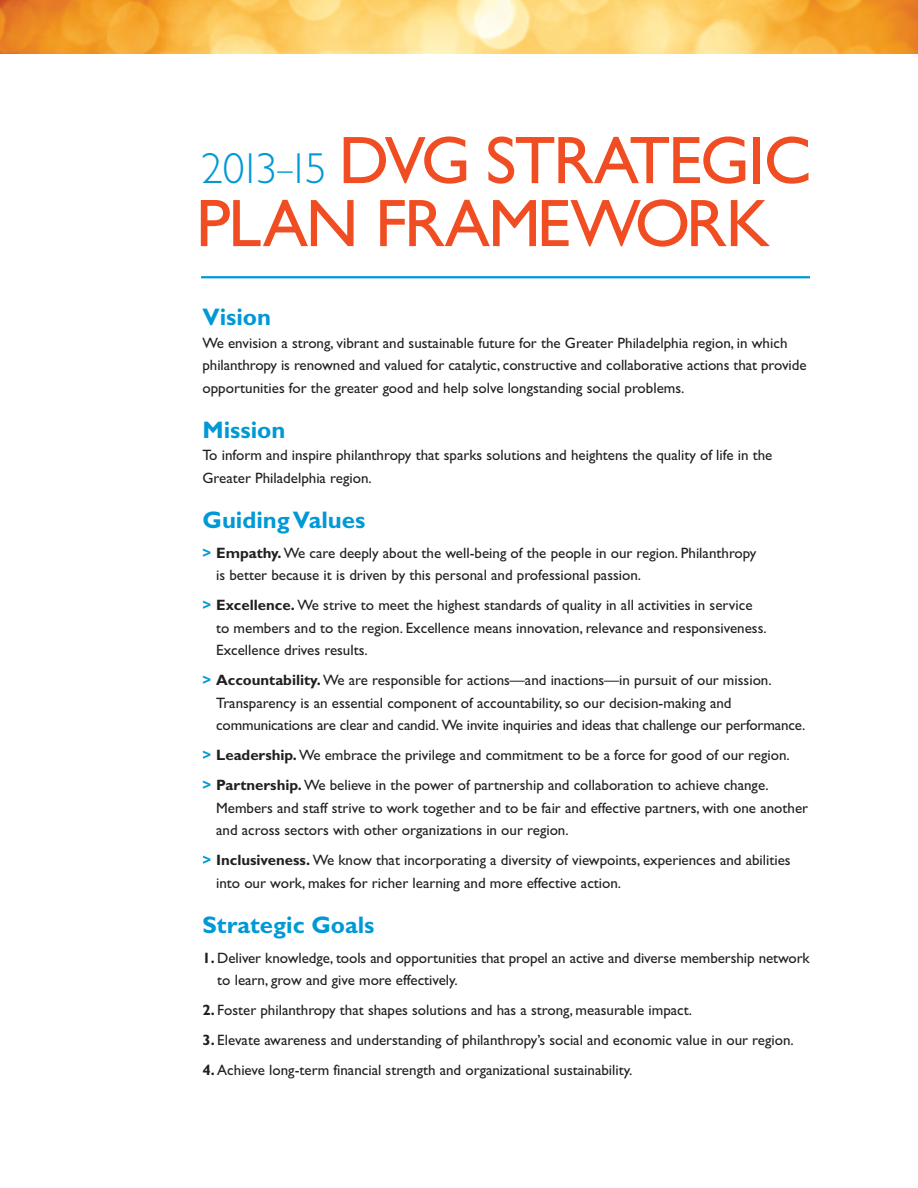
<style>
.page{position:relative;width:918px;height:1188px;background:#fff}
.page>*{position:absolute;margin:0;border:0;box-sizing:border-box;transform-origin:0 0}
.t1{font:67.5px/63px "Gill Sans";letter-spacing:-.03em;color:#f04d22}
.t2{font:700 24px "Gill Sans";color:#0099d5}
.t3{font:15px/22.5px "Gill Sans";color:#231f20}
.s1{font-weight:300;font-size:43.5px;color:#0099d5}
.s2{font-weight:700;color:#0099d5}
.s3{font-weight:700}
</style>
<div class="page">
<hr style="left:201px;top:276px;width:609px;height:2px;background:#0099d5">
<img style="left:0;top:0;width:918px;height:54px">
<h1 class="t1" style="left:196px;top:128px;width:617px"><span class="s1">2013–15</span> DVG STRATEGIC<br>PLAN FRAMEWORK</h1>
<h2 class="t2" style="left:202px;top:308px;width:70px">Vision</h2>
<p class="t3" style="left:202px;top:331px;width:606px">We envision a strong, vibrant and sustainable future for the Greater Philadelphia region, in which philanthropy is renowned and valued for catalytic, constructive and collaborative actions that provide opportunities for the greater good and help solve longstanding social problems.</p>
<h2 class="t2" style="left:202px;top:420px;width:84px">Mission</h2>
<p class="t3" style="left:202px;top:444px;width:571px">To inform and inspire philanthropy that sparks solutions and heightens the quality of life in the<br>Greater Philadelphia region.</p>
<h2 class="t2" style="left:202px;top:510px;width:164px">GuidingValues</h2>
<p class="t3" style="left:216px;top:541px;width:542px;text-indent:-14px"><span class="s2">&gt;</span> <span class="s3">Empathy.</span>We care deeply about the well-being of the people in our region. Philanthropy is better because it is driven by this personal and professional passion.</p>
<p class="t3" style="left:216px;top:594px;width:552px;text-indent:-14px"><span class="s2">&gt;</span> <span class="s3">Excellence.</span> We strive to meet the highest standards of quality in all activities in service to members and to the region. Excellence means innovation, relevance and responsiveness.<br>Excellence drives results.</p>
<p class="t3" style="left:216px;top:669px;width:591px;text-indent:-14px"><span class="s2">&gt;</span> <span class="s3">Accountability.</span>We are responsible for actions—and inactions—in pursuit of our mission.<br>Transparency is an essential component of accountability, so our decision-making and communications are clear and candid. We invite inquiries and ideas that challenge our performance.</p>
<p class="t3" style="left:202px;top:740px;width:589px;line-height:30px"><span class="s2">&gt;</span> <span class="s3">Leadership.</span>We embrace the privilege and commitment to be a force for good of our region. <span class="s2">&gt;</span> <span class="s3">Partnership.</span>We believe in the power of partnership and collaboration to achieve change.</p>
<p class="t3" style="left:216px;top:796px;width:593px">Members and staff strive to work together and to be fair and effective partners, with one another and across sectors with other organizations in our region.</p>
<p class="t3" style="left:216px;top:849px;width:576px;text-indent:-14px"><span class="s2">&gt;</span> <span class="s3">Inclusiveness.</span> We know that incorporating a diversity of viewpoints, experiences and abilities into our work, makes for richer learning and more effective action.</p>
<h2 class="t2" style="left:202px;top:915px;width:174px">Strategic Goals</h2>
<p class="t3" style="left:217px;top:946px;width:594px;text-indent:-15px"><span class="s3">1.</span> Deliver knowledge, tools and opportunities that propel an active and diverse membership network to learn, grow and give more effectively.</p>
<p class="t3" style="left:202px;top:999px;width:491px"><span class="s3">2.</span> Foster philanthropy that shapes solutions and has a strong, measurable impact.</p>
<p class="t3" style="left:202px;top:1029px;width:593px"><span class="s3">3.</span> Elevate awareness and understanding of philanthropy’s social and economic value in our region.</p>
<p class="t3" style="left:202px;top:1059px;width:431px"><span class="s3">4.</span> Achieve long-term financial strength and organizational sustainability.</p>
</div>
